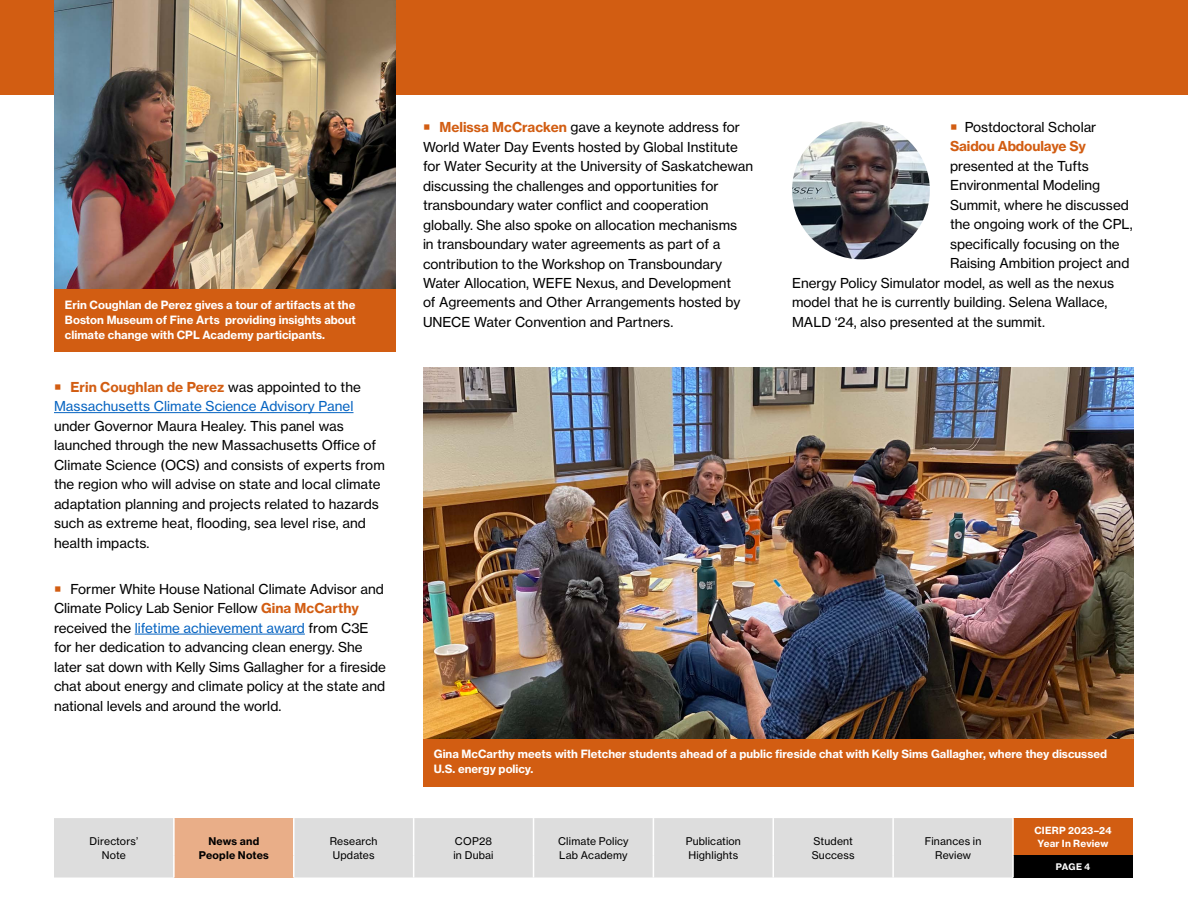
<style>
.page{position:relative;width:1188px;height:918px;background:#fff}
.page>*{position:absolute;margin:0;border:0;box-sizing:border-box;transform-origin:0 0}
.t1{font:13.5px/19.5px "N Haas Grotesk TX Pro 55 Rg";color:#000}
.t2{font:13.5px "N Haas Grotesk TX Pro 75 Bd";letter-spacing:-.01em;color:#d25d12}
.t3{font:13.5px "N Haas Grotesk TX Pro 55 Rg";letter-spacing:.005em;color:#0563c1}
.t4{font:11.25px/15px "N Haas Grotesk TX Pro 75 Bd";color:#fff}
.t5{font:10.5px/14.2px "N Haas Grotesk TX Pro 55 Rg";letter-spacing:.02em;color:#000}
.t6{font:10.5px/14.2px "N Haas Grotesk TX Pro 75 Bd";letter-spacing:.02em;color:#000;text-align:center}
.t7{font:9.75px/12.8px "N Haas Grotesk TX Pro 75 Bd";letter-spacing:.02em;color:#fff;text-align:center}
.t8{font:9px "N Haas Grotesk TX Pro 75 Bd";color:#fff}
.s1{font-family:"N Haas Grotesk TX Pro 55 Rg";color:#000}
.s2{color:#d25d12}
.s3{font-family:"N Haas Grotesk TX Pro 75 Bd";color:#d25d12}
.s4{color:#0563c1}
</style>
<div class="page">
<div style="left:0;top:0;width:1188px;height:94px;background:#d25d12"></div>
<img style="left:423px;top:367px;width:711px;height:372px">
<div style="left:423px;top:739px;width:711px;height:47px;background:#d25d12"></div>
<img style="left:54px;top:0;width:342px;height:290px">
<hr style="left:135px;top:634px;width:170px;height:1px;background:#0563c1">
<img style="left:792px;top:122px;width:138px;height:137px;border-radius:69px">
<hr style="left:54px;top:412px;width:300px;height:1px;background:#0563c1">
<div style="left:54px;top:290px;width:342px;height:62px;background:#d25d12"></div>
<div style="left:54px;top:818px;width:958px;height:60px;background:#ddd"></div>
<div style="left:174px;top:818px;width:120px;height:60px;background:#e9ae88"></div>
<div style="left:1013px;top:818px;width:120px;height:37px;background:#d25d12"></div>
<div style="left:1013px;top:855px;width:120px;height:23px;background:#000"></div>
<hr style="left:173px;top:818px;width:2px;height:37px;background:#fff">
<hr style="left:293px;top:818px;width:2px;height:37px;background:#fff">
<hr style="left:413px;top:818px;width:1px;height:37px;background:#fff">
<hr style="left:533px;top:818px;width:1px;height:37px;background:#fff">
<hr style="left:653px;top:818px;width:1px;height:37px;background:#fff">
<hr style="left:773px;top:818px;width:1px;height:37px;background:#fff">
<hr style="left:892px;top:818px;width:2px;height:37px;background:#fff">
<hr style="left:1012px;top:818px;width:2px;height:37px;background:#fff">
<hr style="left:173px;top:855px;width:2px;height:23px;background:#fff">
<hr style="left:293px;top:855px;width:2px;height:23px;background:#fff">
<svg style="left:413px;top:855px;width:1px;height:23px"></svg>
<svg style="left:533px;top:855px;width:1px;height:23px"></svg>
<svg style="left:653px;top:855px;width:1px;height:23px"></svg>
<svg style="left:773px;top:855px;width:1px;height:23px"></svg>
<hr style="left:892px;top:855px;width:2px;height:23px;background:#fff">
<hr style="left:1012px;top:855px;width:2px;height:23px;background:#fff">
<p class="t4" style="left:65px;top:298px;width:292px;text-align:justify">Erin Coughlan de Perez gives a tour of artifacts at the Boston Museum of Fine Arts providing insights about climate change with CPL Academy participants.</p>
<p class="t2" style="left:54px;top:378px;width:309px">○ Erin Coughlan de Perez <span class="s1">was appointed to the</span></p>
<p class="t3" style="left:54px;top:398px;width:301px">Massachusetts Climate Science Advisory Panel</p>
<p class="t1" style="left:54px;top:416px;width:332px">under Governor Maura Healey. This panel was launched through the new Massachusetts Office of Climate Science (OCS) and consists of experts from the region who will advise on state and local climate adaptation planning and projects related to hazards such as extreme heat, flooding, sea level rise, and health impacts.</p>
<p class="t1" style="left:54px;top:579px;width:333px"><span class="s2">○</span> Former White House National Climate Advisor and Climate Policy Lab Senior Fellow <span class="s3">Gina McCarthy </span>received the <span class="s4">lifetime achievement award</span> from C3E for her dedication to advancing clean energy. She later sat down with Kelly Sims Gallagher for a fireside chat about energy and climate policy at the state and national levels and around the world.</p>
<p class="t1" style="left:423px;top:117px;width:332px"><span class="s2">○</span> <span class="s3">Melissa McCracken</span> gave a keynote address for World Water Day Events hosted by Global Institute for Water Security at the University of Saskatchewan discussing the challenges and opportunities for transboundary water conflict and cooperation globally. She also spoke on allocation mechanisms<br>in transboundary water agreements as part of a contribution to the Workshop on Transboundary Water Allocation, WEFE Nexus, and Development<br>of Agreements and Other Arrangements hosted by UNECE Water Convention and Partners.</p>
<p class="t1" style="left:950px;top:117px;width:148px"><span class="s2">○</span> Postdoctoral Scholar</p>
<p class="t2" style="left:950px;top:138px;width:137px">Saidou Abdoulaye Sy</p>
<p class="t1" style="left:950px;top:156px;width:140px">presented at the Tufts</p>
<p class="t1" style="left:950px;top:176px;width:152px">Environmental Modeling</p>
<p class="t1" style="left:950px;top:195px;width:180px">Summit, where he discussed</p>
<p class="t1" style="left:950px;top:215px;width:184px">the ongoing work of the CPL,</p>
<p class="t1" style="left:950px;top:234px;width:171px">specifically focusing on the</p>
<p class="t1" style="left:950px;top:254px;width:181px">Raising Ambition project and</p>
<p class="t1" style="left:792px;top:273px;width:324px">Energy Policy Simulator model, as well as the nexus</p>
<p class="t1" style="left:792px;top:293px;width:317px">model that he is currently building. Selena Wallace,</p>
<p class="t1" style="left:792px;top:312px;width:255px">MALD ‘24, also presented at the summit.</p>
<p class="t4" style="left:434px;top:747px;width:675px">Gina McCarthy meets with Fletcher students ahead of a public fireside chat with Kelly Sims Gallagher, where they discussed<br>U.S. energy policy.</p>
<p class="t5" style="left:90px;top:834px;width:50px;text-align:center">Directors’<br>Note</p>
<p class="t6" style="left:199px;top:834px;width:72px">News and<br>People Notes</p>
<p class="t5" style="left:330px;top:834px;width:49px">Research<br>Updates</p>
<p class="t5" style="left:453px;top:834px;width:42px">COP28 in Dubai</p>
<p class="t5" style="left:558px;top:834px;width:72px">Climate Policy<br>Lab Academy</p>
<p class="t5" style="left:686px;top:834px;width:57px">Publication<br>Highlights</p>
<p class="t5" style="left:812px;top:834px;width:45px">Student<br>Success</p>
<p class="t5" style="left:925px;top:834px;width:58px;text-align:center">Finances in<br>Review</p>
<p class="t7" style="left:1034px;top:824px;width:79px">CIERP 2023–24<br>Year In Review</p>
<p class="t8" style="left:1056px;top:861px;width:36px">PAGE 4</p>
</div>
